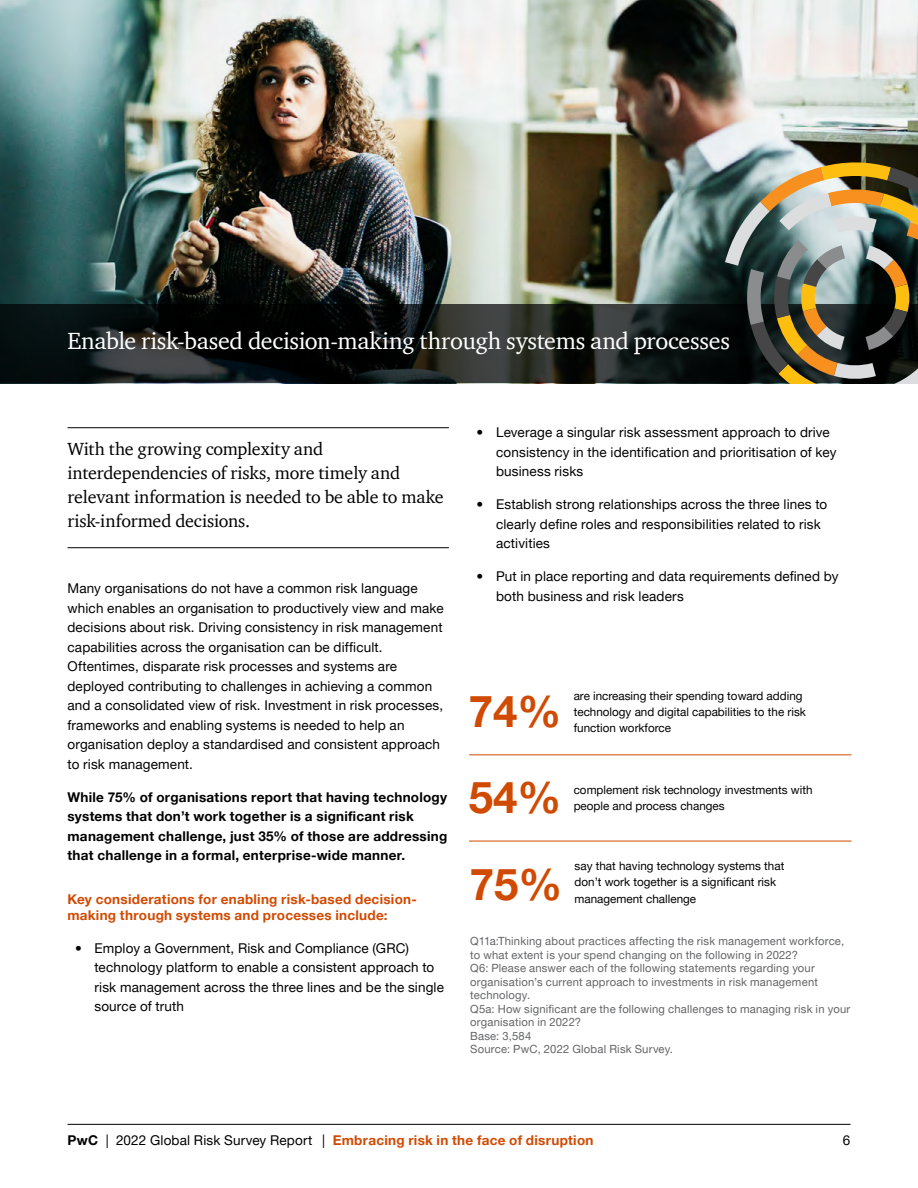
<style>
.page{position:relative;width:918px;height:1188px;background:#fff}
.page>*{position:absolute;margin:0;border:0;box-sizing:border-box;transform-origin:0 0}
.t1{font:700 43.8px "Helvetica Neue LT Pro";color:#d04a02}
.t2{font:24px "ITC Charter Com";letter-spacing:-.01em;color:#fff}
.t3{font:18px/24px "ITC Charter Com";letter-spacing:-.01em;color:#000}
.t4{font:13.5px/19.5px "Helvetica Neue LT Pro";letter-spacing:.01em;color:#000}
.t5{font:700 13.5px/19.5px "Helvetica Neue LT Pro";letter-spacing:.02em;color:#000}
.t6{font:700 13.5px/16.5px "Helvetica Neue LT Pro";letter-spacing:.02em;color:#d14a03}
.t7{font:11.7px/16.4px "Helvetica Neue LT Pro";color:#000}
.t8{font:11.25px/13.5px "Helvetica Neue LT Pro";letter-spacing:.015em;color:#636466}
.t9{font:5.25px/7.1px "Helvetica Neue LT Pro";color:#464646}
.s1{color:#000}
.s2{font-weight:400;color:#000}
</style>
<div class="page">
<hr style="left:68px;top:1124px;width:782px;height:1px;background:#000">
<img style="left:0;top:0;width:918px;height:304px">
<svg style="left:0;top:304px;width:725px;height:79px;background:#141918"></svg>
<hr style="left:68px;top:427px;width:381px;height:1px;background:#000">
<hr style="left:68px;top:547px;width:381px;height:1px;background:#000">
<svg style="left:725px;top:161px;width:193px;height:222px;background:#686753"></svg>
<hr style="left:469px;top:755px;width:383px;height:1px;background:#d04a02">
<hr style="left:469px;top:841px;width:383px;height:1px;background:#d04a02">
<h2 class="t2" style="left:68px;top:326px;width:664px">Enable risk-based decision-making through systems and processes</h2>
<h3 class="t3" style="left:68px;top:437px;width:378px">With the growing complexity and interdependencies of risks, more timely and relevant information is needed to be able to make risk-informed decisions.</h3>
<p class="t4" style="left:68px;top:578px;width:378px">Many organisations do not have a common risk language which enables an organisation to productively view and make decisions about risk. Driving consistency in risk management capabilities across the organisation can be difficult.<br>Oftentimes, disparate risk processes and systems are deployed contributing to challenges in achieving a common and a consolidated view of risk. Investment in risk processes, frameworks and enabling systems is needed to help an organisation deploy a standardised and consistent approach to risk management.</p>
<p class="t5" style="left:68px;top:787px;width:381px">While 75% of organisations report that having technology systems that don’t work together is a significant risk management challenge, just 35% of those are addressing that challenge in a formal, enterprise-wide manner.</p>
<p class="t6" style="left:68px;top:890px;width:351px">Key considerations for enabling risk-based decision&shy;making through systems and processes include:</p>
<p class="t4" style="left:94px;top:938px;width:351px;text-indent:-19px">• Employ a Government, Risk and Compliance (GRC) technology platform to enable a consistent approach to risk management across the three lines and be the single source of truth</p>
<p class="t4" style="left:496px;top:422px;width:342px;text-indent:-19px">• Leverage a singular risk assessment approach to drive consistency in the identification and prioritisation of key business risks</p>
<p class="t4" style="left:496px;top:494px;width:333px;text-indent:-19px">• Establish strong relationships across the three lines to clearly define roles and responsibilities related to risk activities</p>
<p class="t4" style="left:496px;top:566px;width:344px;text-indent:-19px">• Put in place reporting and data requirements defined by both business and risk leaders</p>
<h1 class="t1" style="left:469px;top:684px;width:94px">74%</h1>
<p class="t7" style="left:574px;top:687px;width:234px">are increasing their spending toward adding technology and digital capabilities to the risk function workforce</p>
<h1 class="t1" style="left:469px;top:770px;width:94px">54%</h1>
<p class="t7" style="left:574px;top:781px;width:240px">complement risk technology investments with people and process changes</p>
<h1 class="t1" style="left:470px;top:857px;width:94px">75%</h1>
<p class="t7" style="left:575px;top:858px;width:211px">say that having technology systems that don’t work together is a significant risk management challenge</p>
<p class="t9" style="left:470px;top:935px;width:324px">Q11a:Thinking about practices affecting the risk management workforce, to what extent is your spend changing on the following in 2022?</p>
<p class="t9" style="left:470px;top:949px;width:227px">Q5a: How significant are the following challenges to managing risk in your organisation in 2022?<br>Base: 3,584<br>Source: PwC, 2022 Global Risk Survey.</p>
<p class="t8" style="left:470px;top:934px;width:381px">Q11a:Thinking about practices affecting the risk management workforce, to what extent is your spend changing on the following in 2022?<br>Q6: Please answer each of the following statements regarding your organisation’s current approach to investments in risk management technology.<br>Q5a: How significant are the following challenges to managing risk in your organisation in 2022?<br>Base: 3,584<br>Source: PwC, 2022 Global Risk Survey.</p>
<p class="t6" style="left:68px;top:1132px;width:527px"><span class="s1">PwC</span> <span class="s2">| 2022 Global Risk Survey Report |</span> Embracing risk in the face of disruption</p>
<p class="t4" style="left:843px;top:1130px;width:9px">6</p>
</div>
